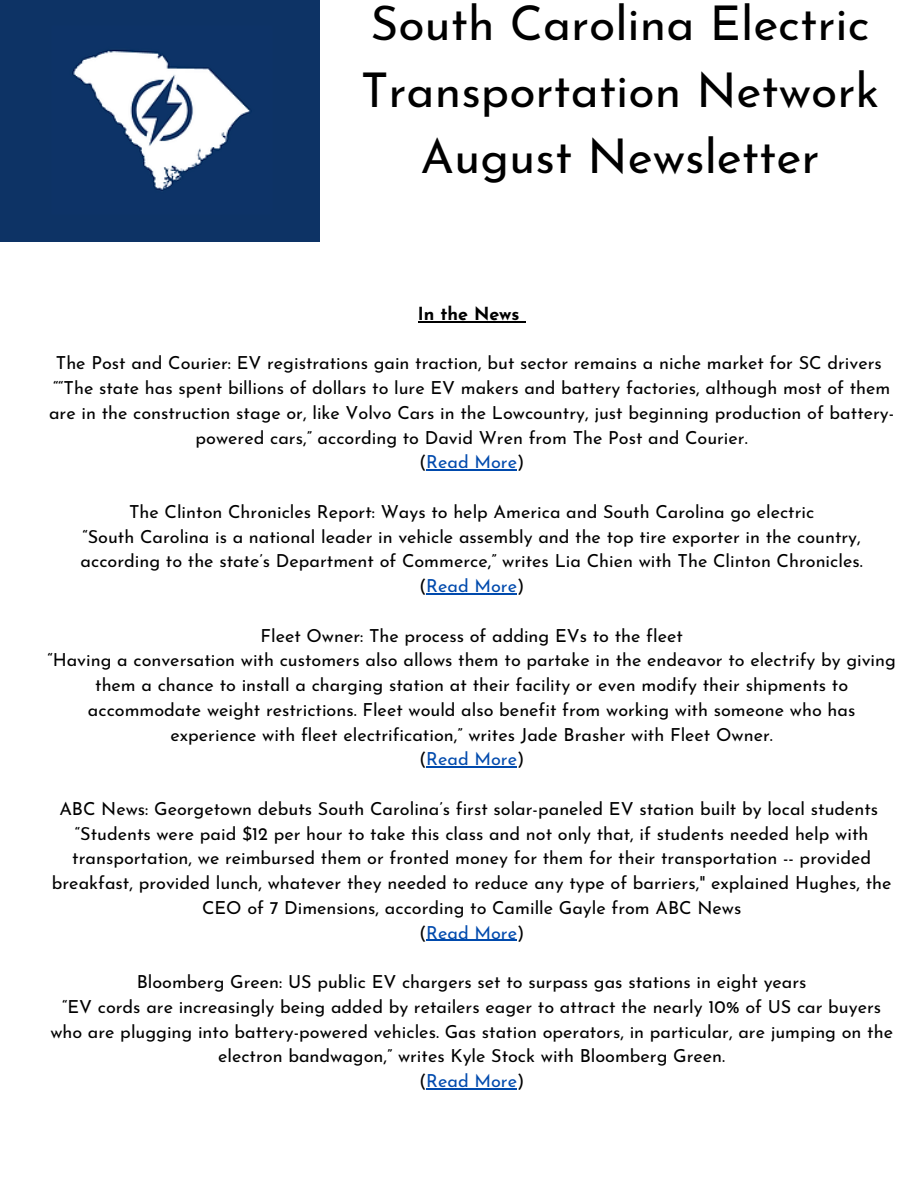
<style>
.page{position:relative;width:918px;height:1188px;background:#fff}
.page>*{position:absolute;margin:0;border:0;box-sizing:border-box;transform-origin:0 0}
.t1{font:48px/66.3px "Josefin Sans";color:#000;text-align:center}
.t2{font:18px/24.8px "Josefin Sans";color:#000;text-align:center}
.t3{font:18px "Josefin Sans";color:#004aad}
.t4{font:700 18px "Josefin Sans";color:#000}
.s1{color:#000}
</style>
<div class="page">
<img style="left:0;top:0;width:320px;height:242px">
<hr style="left:418px;top:321px;width:102px;height:1px;background:#000">
<hr style="left:426px;top:470px;width:91px;height:1px;background:#004aad">
<hr style="left:426px;top:593px;width:91px;height:1px;background:#004aad">
<hr style="left:426px;top:767px;width:91px;height:1px;background:#004aad">
<hr style="left:426px;top:940px;width:91px;height:1px;background:#004aad">
<hr style="left:426px;top:1088px;width:91px;height:1px;background:#004aad">
<h1 class="t1" style="left:361px;top:-5px;width:520px">South Carolina Electric<br>Transportation Network<br>August Newsletter</h1>
<h2 class="t4" style="left:418px;top:306px;width:103px">In the News</h2>
<p class="t2" style="left:56px;top:353px;width:827px">The Post and Courier: EV registrations gain traction, but sector remains a niche market for SC drivers</p>
<p class="t2" style="left:49px;top:377px;width:847px">““The state has spent billions of dollars to lure EV makers and battery factories, although most of them are in the construction stage or, like Volvo Cars in the Lowcountry, just beginning production of battery&shy;powered cars,” according to David Wren from The Post and Courier.</p>
<p class="t3" style="left:419px;top:455px;width:107px"><span class="s1">(</span>Read More<span class="s1">)</span></p>
<p class="t2" style="left:129px;top:501px;width:687px">The Clinton Chronicles Report: Ways to help America and South Carolina go electric</p>
<p class="t2" style="left:81px;top:526px;width:784px;text-align:left">“South Carolina is a national leader in vehicle assembly and the top tire exporter in the country, according to the state’s Department of Commerce,” writes Lia Chien with The Clinton Chronicles.</p>
<p class="t3" style="left:419px;top:579px;width:107px"><span class="s1">(</span>Read More<span class="s1">)</span></p>
<p class="t2" style="left:260px;top:625px;width:424px">Fleet Owner: The process of adding EVs to the fleet</p>
<p class="t2" style="left:47px;top:650px;width:850px">“Having a conversation with customers also allows them to partake in the endeavor to electrify by giving them a chance to install a charging station at their facility or even modify their shipments to accommodate weight restrictions. Fleet would also benefit from working with someone who has experience with fleet electrification,” writes Jade Brasher with Fleet Owner.</p>
<p class="t3" style="left:419px;top:752px;width:107px"><span class="s1">(</span>Read More<span class="s1">)</span></p>
<p class="t2" style="left:59px;top:798px;width:820px">ABC News: Georgetown debuts South Carolina’s first solar-paneled EV station built by local students</p>
<p class="t2" style="left:52px;top:823px;width:841px">“Students were paid $12 per hour to take this class and not only that, if students needed help with transportation, we reimbursed them or fronted money for them for their transportation -- provided breakfast, provided lunch, whatever they needed to reduce any type of barriers," explained Hughes, the CEO of 7 Dimensions, according to Camille Gayle from ABC News</p>
<p class="t3" style="left:419px;top:925px;width:107px"><span class="s1">(</span>Read More<span class="s1">)</span></p>
<p class="t2" style="left:137px;top:971px;width:671px">Bloomberg Green: US public EV chargers set to surpass gas stations in eight years</p>
<p class="t2" style="left:50px;top:996px;width:844px">“EV cords are increasingly being added by retailers eager to attract the nearly 10% of US car buyers who are plugging into battery-powered vehicles. Gas station operators, in particular, are jumping on the electron bandwagon,” writes Kyle Stock with Bloomberg Green.</p>
<p class="t3" style="left:419px;top:1074px;width:107px"><span class="s1">(</span>Read More<span class="s1">)</span></p>
</div>
